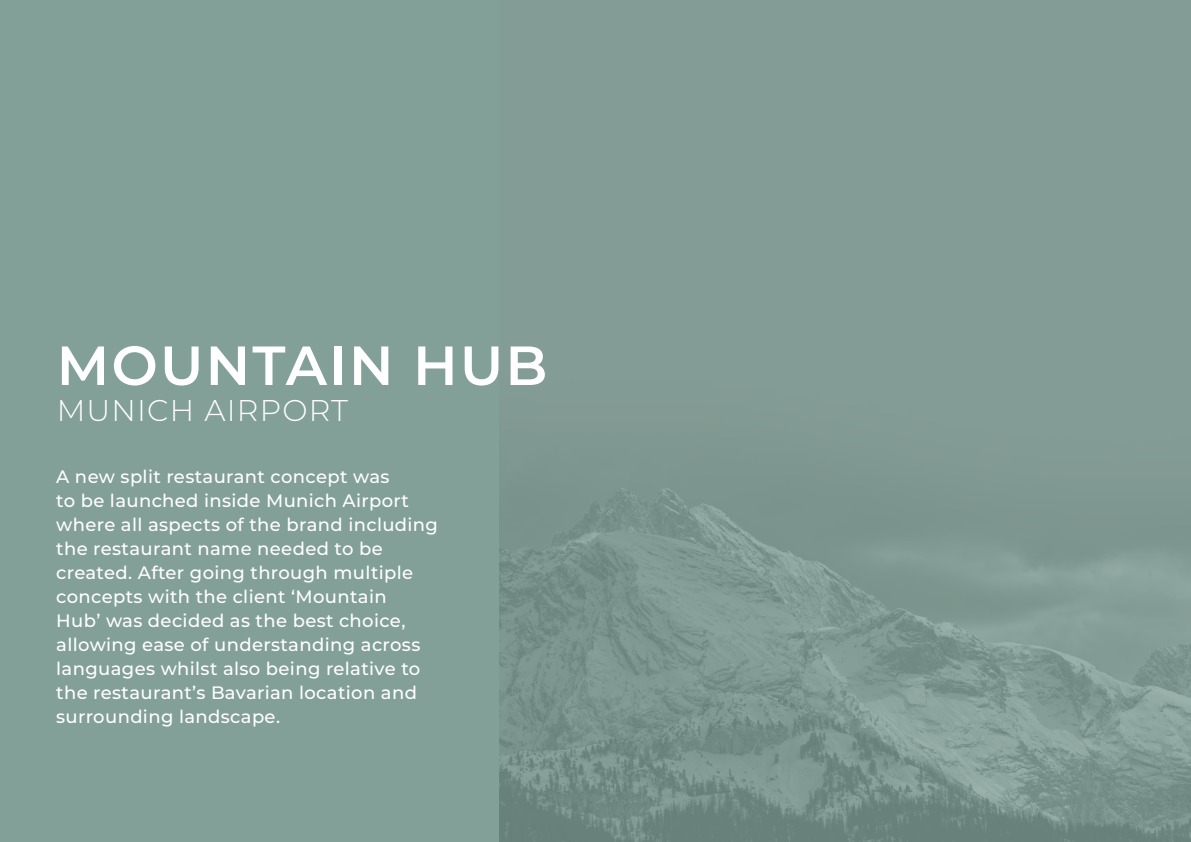
<style>
.page{position:relative;width:1191px;height:842px;background:#82a097}
.page>*{position:absolute;margin:0;border:0;box-sizing:border-box;transform-origin:0 0}
.t1{font:600 55px "Montserrat";letter-spacing:.04em;color:#fff}
.t2{font:300 30px "Montserrat";letter-spacing:.04em;color:#fff}
.t3{font:500 18px/24px "Montserrat";letter-spacing:.02em;color:#fff}
</style>
<div class="page">
<img style="left:499px;top:469px;width:692px;height:373px">
<p class="t1" style="left:57px;top:326px;width:492px">MOUNTAIN HUB</p>
<p class="t2" style="left:57px;top:390px;width:293px">MUNICH AIRPORT</p>
<p class="t3" style="left:56px;top:464px;width:383px">A new split restaurant concept was<br>to be launched inside Munich Airport where all aspects of the brand including the restaurant name needed to be created. After going through multiple concepts with the client ‘Mountain<br>Hub’ was decided as the best choice, allowing ease of understanding across languages whilst also being relative to the restaurant’s Bavarian location and surrounding landscape.</p>
</div>
